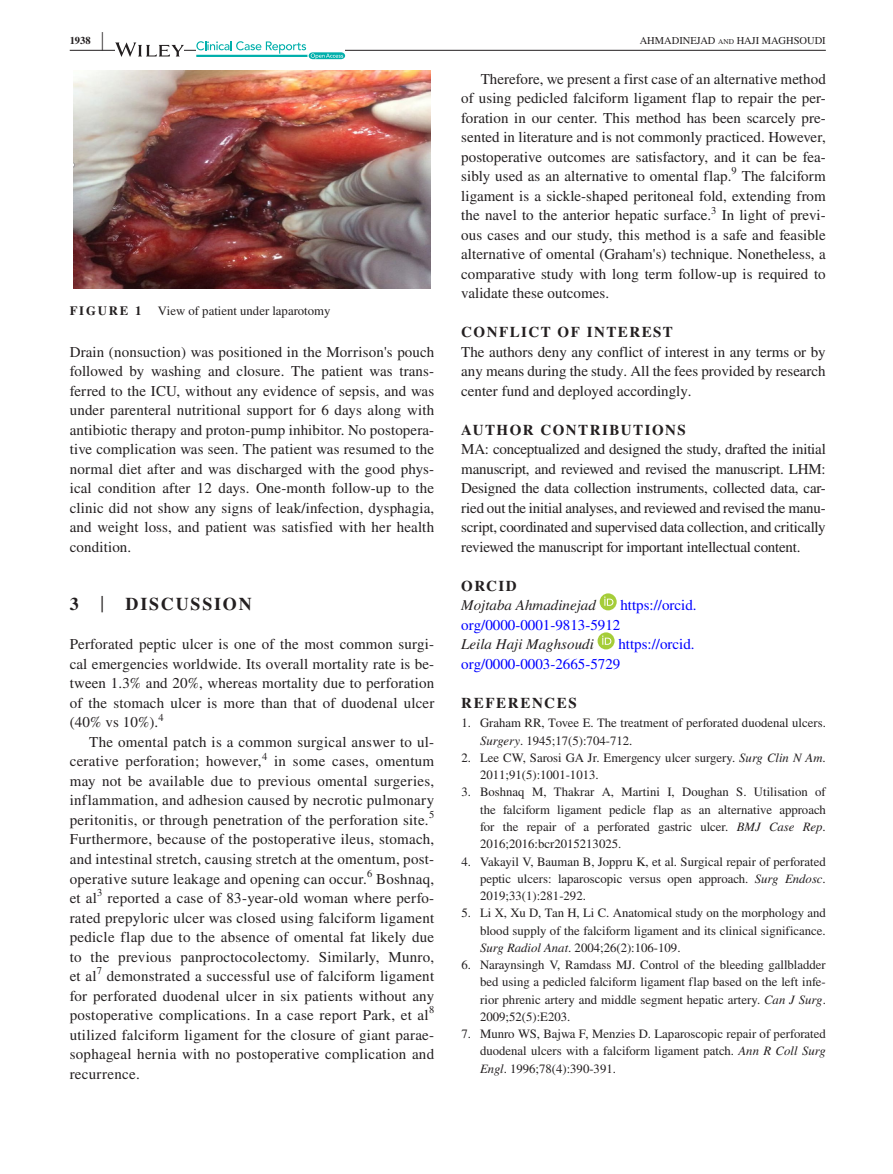
<style>
.page{position:relative;width:893px;height:1174px;background:#fff}
.page>*{position:absolute;margin:0;border:0;box-sizing:border-box;transform-origin:0 0}
.t1{font:700 25.95px "STIX";color:#231f20;scale:.36 1}
.t2{font:700 18px "STIX";letter-spacing:.1em;color:#231f20}
.t3{font:15px/19.5px "STIX";letter-spacing:.01em;color:#231f20;text-align:justify}
.t4{font:15px/19.5px "STIX";color:#00f}
.t5{font:700 15px "STIX";letter-spacing:.1em;color:#231f20}
.t6{font:italic 15px "STIX";color:#231f20}
.t7{font:12.75px/17.2px "STIX";color:#231f20;text-align:justify}
.t8{font:700 12.75px "STIX";letter-spacing:.14em;color:#231f20}
.t9{font:10.5px "STIX";color:#231f20}
.t10{font:10.5px "STIX";color:#231f20}
.t11{font:700 10.5px "STIX";color:#231f20}
.s1{font-size:7.35px}
.s2{font-weight:400;font-size:23.7px}
.s3{font-style:italic}
</style>
<div class="page">
<hr style="left:70px;top:50px;width:756px;height:1px;background:#231f20">
<svg style="left:115px;top:42px;width:69px;height:15px"></svg>
<svg style="left:196px;top:41px;width:149px;height:18px"></svg>
<div style="left:600px;top:593px;width:17px;height:17px;background:#a5cd39;border-radius:50%"></div>
<svg style="left:604px;top:596px;width:9px;height:10px"></svg>
<div style="left:598px;top:632px;width:17px;height:17px;background:#a5cd39;border-radius:50%"></div>
<svg style="left:602px;top:635px;width:9px;height:10px"></svg>
<img style="left:73px;top:70px;width:358px;height:219px">
<p class="t11" style="left:70px;top:34px;width:22px">1938</p>
<h1 class="t1" style="left:102px;top:26px;width:7px">|</h1>
<p class="t9" style="left:640px;top:33px;width:85px">AHMADINEJAD <span class="s1">and</span></p>
<p class="t9" style="left:737px;top:33px;width:91px">HAJI MAGHSOUDI</p>
<p class="t8" style="left:70px;top:303px;width:73px">FIGURE 1</p>
<p class="t7" style="left:158px;top:303px;width:174px">View of patient under laparotomy</p>
<p class="t3" style="left:70px;top:343px;width:366px">Drain (nonsuction) was positioned in the Morrison's pouch followed by washing and closure. The patient was trans&shy;ferred to the ICU, without any evidence of sepsis, and was under parenteral nutritional support for 6 days along with antibiotic therapy and proton-pump inhibitor. No postopera&shy;tive complication was seen. The patient was resumed to the normal diet after and was discharged with the good phys&shy;ical condition after 12 days. One-month follow-up to the clinic did not show any signs of leak/infection, dysphagia, and weight loss, and patient was satisfied with her health condition.</p>
<p class="t2" style="left:70px;top:593px;width:184px">3 <span class="s2">|</span> DISCUSSION</p>
<p class="t3" style="left:70px;top:635px;width:366px">Perforated peptic ulcer is one of the most common surgi&shy;cal emergencies worldwide. Its overall mortality rate is be&shy;tween 1.3% and 20%, whereas mortality due to perforation of the stomach ulcer is more than that of duodenal ulcer (40% vs 10%).</p>
<p class="t10" style="left:158px;top:710px;width:7px">4</p>
<p class="t3" style="left:70px;top:733px;width:366px;text-indent:20px">The omental patch is a common surgical answer to ul&shy;cerative perforation; however,</p>
<p class="t10" style="left:262px;top:749px;width:7px">4</p>
<p class="t3" style="left:70px;top:752px;width:366px;text-indent:204px">in some cases, omentum may not be available due to previous omental surgeries, inflammation, and adhesion caused by necrotic pulmonary peritonitis, or through penetration of the perforation site.</p>
<p class="t10" style="left:429px;top:807px;width:7px">5</p>
<p class="t3" style="left:70px;top:830px;width:366px">Furthermore, because of the postoperative ileus, stomach, and intestinal stretch, causing stretch at the omentum, post&shy;operative suture leakage and opening can occur.</p>
<p class="t10" style="left:367px;top:866px;width:7px">6</p>
<p class="t3" style="left:376px;top:869px;width:60px">Boshnaq,</p>
<p class="t3" style="left:70px;top:889px;width:29px">et al</p>
<p class="t10" style="left:97px;top:885px;width:7px">3</p>
<p class="t3" style="left:70px;top:889px;width:366px;text-indent:38px">reported a case of 83-year-old woman where perfo&shy;rated prepyloric ulcer was closed using falciform ligament pedicle flap due to the absence of omental fat likely due to the previous panproctocolectomy. Similarly, Munro, et al</p>
<p class="t10" style="left:97px;top:963px;width:7px">7</p>
<p class="t3" style="left:70px;top:967px;width:366px;text-indent:37px">demonstrated a successful use of falciform ligament for perforated duodenal ulcer in six patients without any postoperative complications. In a case report Park, et al<sup>8 </sup>utilized falciform ligament for the closure of giant parae&shy;sophageal hernia with no postoperative complication and recurrence.</p>
<p class="t3" style="left:461px;top:70px;width:366px;text-indent:20px">Therefore, we present a first case of an alternative method of using pedicled falciform ligament flap to repair the per&shy;foration in our center. This method has been scarcely pre&shy;sented in literature and is not commonly practiced. However, postoperative outcomes are satisfactory, and it can be fea&shy;sibly used as an alternative to omental flap.<sup>9</sup> The falciform ligament is a sickle-shaped peritoneal fold, extending from the navel to the anterior hepatic surface.</p>
<p class="t10" style="left:711px;top:203px;width:7px">3</p>
<p class="t3" style="left:461px;top:206px;width:366px;text-indent:260px">In light of previ&shy;ous cases and our study, this method is a safe and feasible alternative of omental (Graham's) technique. Nonetheless, a comparative study with long term follow-up is required to validate these outcomes.</p>
<p class="t5" style="left:461px;top:323px;width:213px">CONFLICT OF INTEREST</p>
<p class="t3" style="left:461px;top:343px;width:366px">The authors deny any conflict of interest in any terms or by any means during the study. All the fees provided by research center fund and deployed accordingly.</p>
<p class="t5" style="left:461px;top:421px;width:226px">AUTHOR CONTRIBUTIONS</p>
<p class="t3" style="left:461px;top:440px;width:366px">MA: conceptualized and designed the study, drafted the initial manuscript, and reviewed and revised the manuscript. LHM:<br>Designed the data collection instruments, collected data, car&shy;ried out the initial analyses, and reviewed and revised the manu&shy;script, coordinated and supervised data collection, and critically reviewed the manuscript for important intellectual content.</p>
<p class="t5" style="left:461px;top:577px;width:57px">ORCID</p>
<p class="t6" style="left:461px;top:595px;width:136px">Mojtaba Ahmadinejad</p>
<p class="t4" style="left:620px;top:596px;width:78px">https://orcid.</p>
<p class="t4" style="left:461px;top:616px;width:161px">org/0000-0001-9813-5912</p>
<p class="t6" style="left:461px;top:634px;width:134px">Leila Haji Maghsoudi</p>
<p class="t4" style="left:461px;top:635px;width:235px;text-indent:157px">https://orcid. org/0000-0003-2665-5729</p>
<p class="t5" style="left:461px;top:694px;width:117px">REFERENCES</p>
<p class="t7" style="left:480px;top:715px;width:347px;text-indent:-19px">1. Graham RR, Tovee E. The treatment of perforated duodenal ulcers.<br><span class="s3">Surgery</span>. 1945;17(5):704-712.</p>
<p class="t7" style="left:480px;top:750px;width:347px;text-indent:-19px">2. Lee CW, Sarosi GA Jr. Emergency ulcer surgery. <span class="s3">Surg Clin N Am</span>.<br>2011;91(5):1001-1013.</p>
<p class="t7" style="left:480px;top:784px;width:347px;text-indent:-19px">3. Boshnaq M, Thakrar A, Martini I, Doughan S. Utilisation of the falciform ligament pedicle flap as an alternative approach for the repair of a perforated gastric ulcer. <span class="s3">BMJ Case Rep</span>.<br>2016;2016:bcr2015213025.</p>
<p class="t7" style="left:480px;top:853px;width:347px;text-indent:-19px">4. Vakayil V, Bauman B, Joppru K, et al. Surgical repair of perforated peptic ulcers: laparoscopic versus open approach. <span class="s3">Surg Endosc</span>.<br>2019;33(1):281-292.</p>
<p class="t7" style="left:480px;top:905px;width:347px;text-indent:-19px">5. Li X, Xu D, Tan H, Li C. Anatomical study on the morphology and blood supply of the falciform ligament and its clinical significance.<br><span class="s3">Surg Radiol Anat</span>. 2004;26(2):106-109.</p>
<p class="t7" style="left:480px;top:957px;width:347px;text-indent:-19px">6. Naraynsingh V, Ramdass MJ. Control of the bleeding gallbladder bed using a pedicled falciform ligament flap based on the left infe&shy;rior phrenic artery and middle segment hepatic artery. <span class="s3">Can J Surg</span>.<br>2009;52(5):E203.</p>
<p class="t7" style="left:480px;top:1026px;width:347px;text-indent:-19px">7. Munro WS, Bajwa F, Menzies D. Laparoscopic repair of perforated duodenal ulcers with a falciform ligament patch. <span class="s3">Ann R Coll Surg Engl</span>. 1996;78(4):390-391.</p>
</div>
